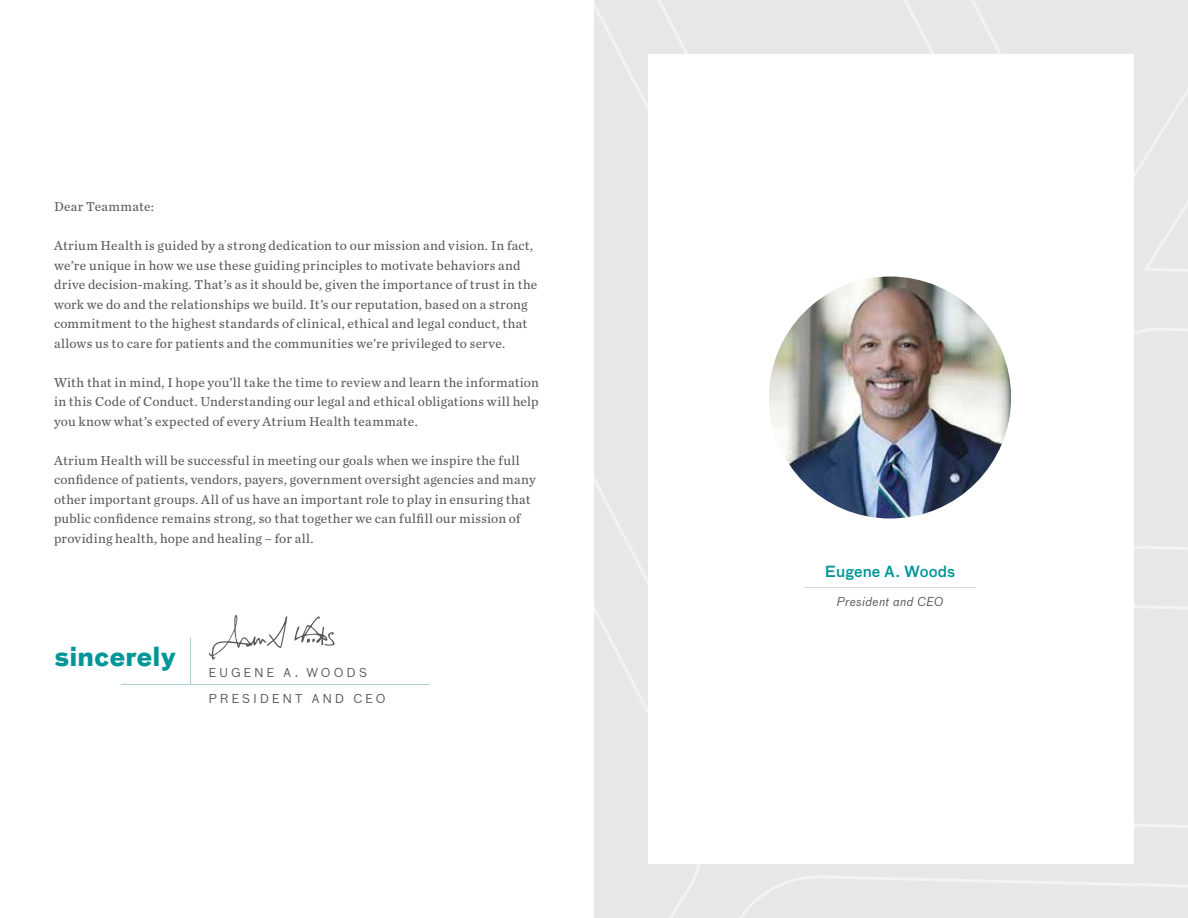
<style>
.page{position:relative;width:1188px;height:918px;background:#fff}
.page>*{position:absolute;margin:0;border:0;box-sizing:border-box;transform-origin:0 0}
.t1{font:700 25.5px "Bau Pro";letter-spacing:.015em;color:#009698}
.t2{font:500 15px "Bau Pro";letter-spacing:.005em;color:#009698}
.t3{font:13.5px/19.5px "Chronicle Text G2";letter-spacing:.02em;color:#57585b}
.t4{font:12px/25.3px "Bau Pro";letter-spacing:.27em;color:#57585b}
.t5{font:italic 12px "Bau Pro";letter-spacing:.035em;color:#57585b}
</style>
<div class="page">
<div style="left:594px;top:0;width:594px;height:918px;background:#e6e7e8"></div>
<div style="left:648px;top:54px;width:486px;height:810px;background:#fff"></div>
<hr style="left:190px;top:638px;width:1px;height:47px;background:#abcfd1">
<hr style="left:121px;top:684px;width:308px;height:1px;background:#abcfd1">
<svg style="left:294px;top:616px;width:41px;height:30px"></svg>
<svg style="left:209px;top:615px;width:79px;height:45px"></svg>
<img style="left:769px;top:277px;width:242px;height:241px;border-radius:121px">
<hr style="left:804px;top:587px;width:172px;height:1px;background:#d5d6d8">
<p class="t3" style="left:54px;top:196px;width:102px">Dear Teammate:</p>
<p class="t3" style="left:54px;top:235px;width:485px">Atrium Health is guided by a strong dedication to our mission and vision. In fact, we’re unique in how we use these guiding principles to motivate behaviors and drive decision-making. That’s as it should be, given the importance of trust in the work we do and the relationships we build. It’s our reputation, based on a strong commitment to the highest standards of clinical, ethical and legal conduct, that allows us to care for patients and the communities we’re privileged to serve.</p>
<p class="t3" style="left:54px;top:372px;width:486px;text-align:justify">With that in mind, I hope you’ll take the time to review and learn the information in this Code of Conduct. Understanding our legal and ethical obligations will help you know what’s expected of every Atrium Health teammate.</p>
<p class="t3" style="left:54px;top:450px;width:483px">Atrium Health will be successful in meeting our goals when we inspire the full confidence of patients, vendors, payers, government oversight agencies and many other important groups. All of us have an important role to play in ensuring that public confidence remains strong, so that together we can fulfill our mission of providing health, hope and healing – for all.</p>
<h1 class="t1" style="left:55px;top:635px;width:123px">sincerely</h1>
<p class="t4" style="left:209px;top:660px;width:178px">EUGENE A. WOODS<br>PRESIDENT AND CEO</p>
<p class="t2" style="left:825px;top:560px;width:132px">Eugene A. Woods</p>
<p class="t5" style="left:837px;top:593px;width:108px">President and CEO</p>
</div>
